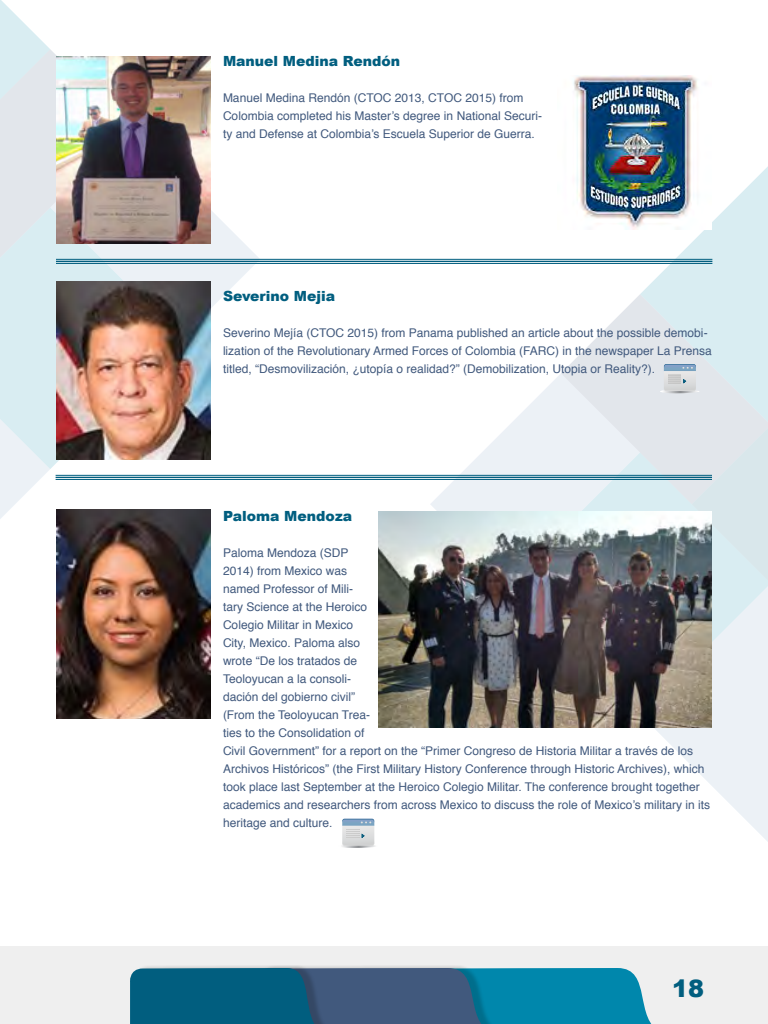
<style>
.page{position:relative;width:768px;height:1024px;background:#fff}
.page>*{position:absolute;margin:0;border:0;box-sizing:border-box;transform-origin:0 0}
.t1{font:900 24px "Arial";color:#015e7f}
.Titles{font:900 14px "Arial";color:#015e7f}
.Paragraph_Style_1{font:12px/18px "Helvetica";color:#41597d}
</style>
<div class="page">
<div style="left:0;top:946px;width:768px;height:78px;background:#efefef"></div>
<div style="left:259px;top:965px;width:244px;height:59px;background:#000;opacity:.19"></div>
<div style="left:135px;top:965px;width:199px;height:59px;background:#000;opacity:.19"></div>
<svg style="left:130px;top:968px;width:522px;height:56px;background:#1a6c8e"></svg>
<svg style="left:0;top:0;width:57px;height:208px;background:#e4ebef"></svg>
<svg style="left:50px;top:128px;width:210px;height:180px"></svg>
<svg style="left:0;top:208px;width:181px;height:261px;background:#dfedf2"></svg>
<svg style="left:0;top:338px;width:50px;height:181px;background:#e3f0f4"></svg>
<svg style="left:640px;top:166px;width:128px;height:128px;fill:#d9edf2"></svg>
<svg style="left:562px;top:294px;width:206px;height:159px"></svg>
<svg style="left:430px;top:373px;width:210px;height:138px"></svg>
<svg style="left:509px;top:453px;width:151px;height:58px;background:#e3edf3"></svg>
<svg style="left:654px;top:635px;width:114px;height:207px;fill:#ecf1f6"></svg>
<img style="left:56px;top:56px;width:155px;height:188px">
<img style="left:573px;top:75px;width:139px;height:155px">
<hr style="left:56px;top:259px;width:656px;height:1px;background:#015e7f">
<hr style="left:56px;top:261px;width:656px;height:1px;background:#015e7f">
<hr style="left:56px;top:263px;width:656px;height:1px;background:#015e7f">
<svg style="left:660px;top:364px;width:108px;height:271px;background:#dce7ec"></svg>
<img style="left:56px;top:281px;width:155px;height:179px">
<hr style="left:56px;top:475px;width:656px;height:1px;background:#015e7f">
<hr style="left:56px;top:477px;width:656px;height:1px;background:#015e7f">
<hr style="left:56px;top:479px;width:656px;height:1px;background:#015e7f">
<img style="left:56px;top:509px;width:155px;height:210px">
<svg style="left:342px;top:819px;width:33px;height:29px"></svg>
<img style="left:378px;top:511px;width:334px;height:217px">
<p class="Titles" style="left:223px;top:51px;width:179px">Manuel Medina Rendón</p>
<p class="Paragraph_Style_1" style="left:223px;top:89px;width:321px">Manuel Medina Rendón (CTOC 2013, CTOC 2015) from<br>Colombia completed his Master’s degree in National Securi&shy;ty and Defense at Colombia’s Escuela Superior de Guerra.</p>
<p class="Titles" style="left:223px;top:286px;width:114px">Severino Mejia</p>
<p class="Paragraph_Style_1" style="left:223px;top:324px;width:490px">Severino Mejía (CTOC 2015) from Panama published an article about the possible demobi&shy;lization of the Revolutionary Armed Forces of Colombia (FARC) in the newspaper La Prensa titled, “Desmovilización, ¿utopía o realidad?” (Demobilization, Utopia or Reality?).</p>
<p class="Titles" style="left:223px;top:506px;width:131px">Paloma Mendoza</p>
<p class="Paragraph_Style_1" style="left:223px;top:544px;width:489px">Paloma Mendoza (SDP<br>2014) from Mexico was<br>named Professor of Mili-<br>tary Science at the Heroico<br>Colegio Militar in Mexico<br>City, Mexico. Paloma also<br>wrote “De los tratados de<br>Teoloyucan a la consoli-<br>dación del gobierno civil”<br>(From the Teoloyucan Trea-<br>ties to the Consolidation of<br>Civil Government” for a report on the “Primer Congreso de Historia Militar a través de los Archivos Históricos” (the First Military History Conference through Historic Archives), which took place last September at the Heroico Colegio Militar. The conference brought together academics and researchers from across Mexico to discuss the role of Mexico’s military in its heritage and culture.</p>
<h1 class="t1" style="left:672px;top:971px;width:34px">18</h1>
</div>
